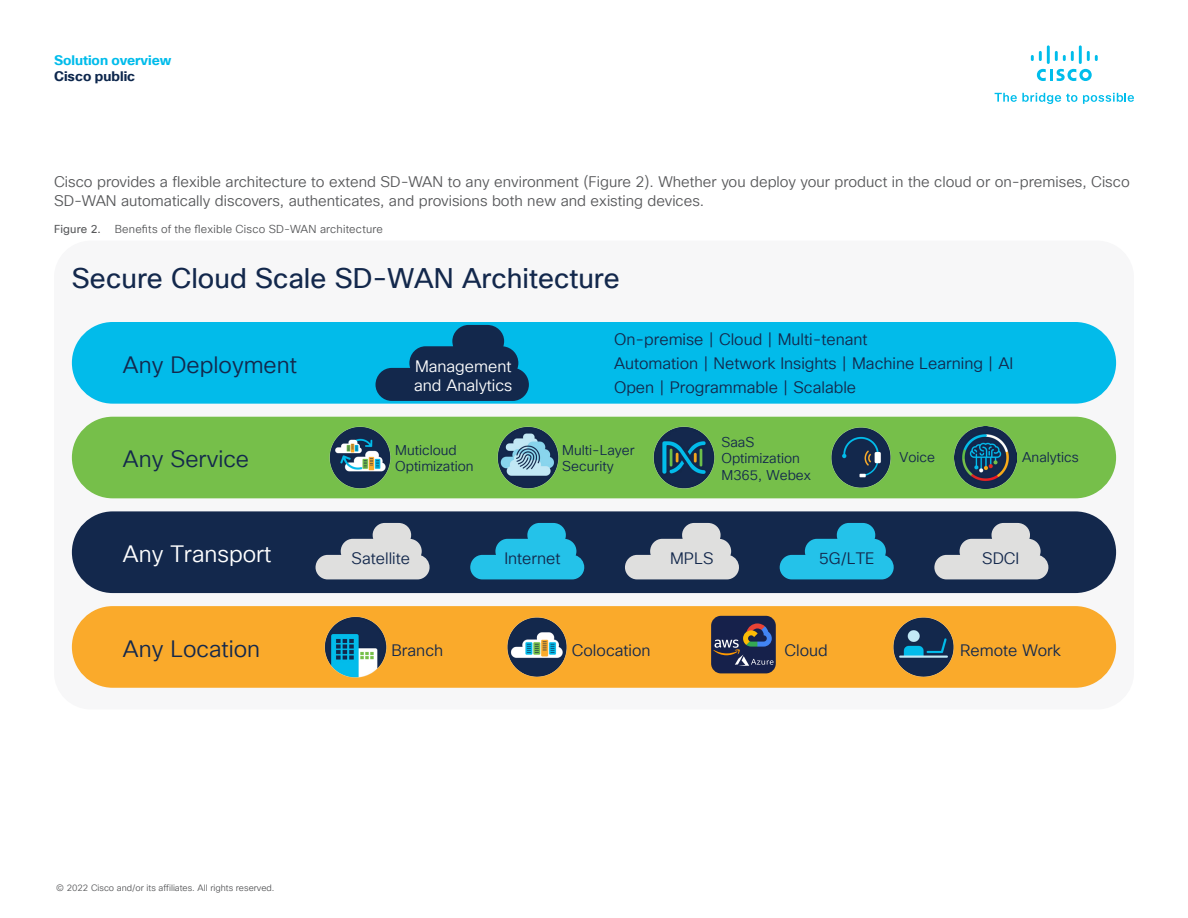
<style>
.page{position:relative;width:1188px;height:918px;background:#fff}
.page>*{position:absolute;margin:0;border:0;box-sizing:border-box;transform-origin:0 0}
.t1{font:27.75px "Cisco Sans TT";color:#13284c}
.t2{font:23.1px "Cisco Sans TT Light";color:#13284c}
.t3{font:23.1px "Cisco Sans TT Light";color:#fff}
.t4{font:16.2px/24px "Cisco Sans TT Light";color:#13284c}
.t5{font:16.2px/19.4px "Cisco Sans TT Light";color:#fff}
.Body{font:15px/19.5px "Cisco Sans TT Light";color:#57585a}
.t6{font:13.8px/16.6px "Cisco Sans TT Light";color:#13284c}
.t7{font:700 13.5px "Cisco Sans TT";color:#00bceb}
.t8{font:700 13.5px "Cisco Sans TT";color:#0d274d}
.FigureCaption{font:11.25px "Cisco Sans TT Light";letter-spacing:.015em;color:#57585a}
.Footer_white{font:9px "Cisco Sans TT Light";color:#57585a}
.s1{font-family:"Cisco Sans TT"}
</style>
<div class="page">
<svg style="left:995px;top:93px;width:82px;height:11px"></svg>
<svg style="left:1083px;top:93px;width:51px;height:11px"></svg>
<svg style="left:1037px;top:69px;width:55px;height:12px"></svg>
<svg style="left:1031px;top:51px;width:11px;height:10px"></svg>
<hr style="left:1047px;top:45px;width:3px;height:19px;background:#00bdeb">
<svg style="left:1055px;top:51px;width:19px;height:10px"></svg>
<hr style="left:1079px;top:45px;width:3px;height:19px;background:#00bdeb">
<svg style="left:1087px;top:51px;width:11px;height:10px"></svg>
<div style="left:54px;top:241px;width:1080px;height:468px;background:#f7f7f8;border-radius:37px"></div>
<div style="left:72px;top:606px;width:1044px;height:82px;background:#faaa2b;border-radius:41px"></div>
<div style="left:72px;top:511px;width:1044px;height:82px;background:#13284c;border-radius:41px"></div>
<div style="left:72px;top:417px;width:1044px;height:81px;background:#76bf4a;border-radius:41px"></div>
<div style="left:72px;top:322px;width:1044px;height:82px;background:#02bbea;border-radius:41px"></div>
<svg style="left:376px;top:325px;width:153px;height:76px"></svg>
<svg style="left:316px;top:523px;width:114px;height:56px"></svg>
<img style="left:325px;top:616px;width:62px;height:62px">
<img style="left:507px;top:617px;width:60px;height:60px">
<img style="left:893px;top:617px;width:61px;height:60px">
<img style="left:329px;top:427px;width:62px;height:61px">
<img style="left:497px;top:427px;width:62px;height:61px">
<img style="left:831px;top:427px;width:60px;height:61px">
<img style="left:954px;top:427px;width:62px;height:61px">
<svg style="left:470px;top:523px;width:114px;height:56px"></svg>
<svg style="left:625px;top:523px;width:114px;height:56px"></svg>
<svg style="left:780px;top:523px;width:114px;height:56px"></svg>
<svg style="left:934px;top:523px;width:114px;height:56px"></svg>
<img style="left:653px;top:427px;width:62px;height:61px">
<div style="left:711px;top:616px;width:65px;height:57px;background:#16214b;border-radius:10px"></div>
<svg style="left:713px;top:623px;width:61px;height:43px"></svg>
<p class="t7" style="left:54px;top:51px;width:119px">Solution overview</p>
<p class="t8" style="left:54px;top:67px;width:83px">Cisco public</p>
<p class="Body" style="left:54px;top:172px;width:1077px">Cisco provides a flexible architecture to extend SD-WAN to any environment (Figure 2). Whether you deploy your product in the cloud or on-premises, Cisco<br>SD-WAN automatically discovers, authenticates, and provisions both new and existing devices.</p>
<p class="FigureCaption" style="left:54px;top:222px;width:330px"><span class="s1">Figure 2.</span> Benefits of the flexible Cisco SD-WAN architecture</p>
<p class="t1" style="left:72px;top:260px;width:549px">Secure Cloud Scale SD-WAN Architecture</p>
<p class="t2" style="left:123px;top:350px;width:176px">Any Deployment</p>
<p class="t5" style="left:414px;top:357px;width:100px">Management and Analytics</p>
<p class="t4" style="left:614px;top:328px;width:401px">On-premise | Cloud | Multi-tenant<br>Automation | Network Insights | Machine Learning | AI<br>Open | Programmable | Scalable</p>
<p class="t2" style="left:123px;top:444px;width:128px">Any Service</p>
<p class="t3" style="left:123px;top:539px;width:150px">Any Transport</p>
<p class="t2" style="left:123px;top:634px;width:139px">Any Location</p>
<p class="t6" style="left:721px;top:434px;width:91px">SaaS<br>Optimization<br>M365, Webex</p>
<p class="t6" style="left:395px;top:442px;width:80px">Muticloud<br>Optimization</p>
<p class="t6" style="left:562px;top:442px;width:74px">Multi-Layer<br>Security</p>
<p class="t6" style="left:900px;top:449px;width:37px">Voice</p>
<p class="t6" style="left:1022px;top:449px;width:58px">Analytics</p>
<p class="t4" style="left:352px;top:547px;width:60px">Satellite</p>
<p class="t4" style="left:504px;top:547px;width:58px">Internet</p>
<p class="t4" style="left:670px;top:547px;width:45px">MPLS</p>
<p class="t4" style="left:819px;top:547px;width:57px">5G/LTE</p>
<p class="t4" style="left:982px;top:547px;width:39px">SDCI</p>
<p class="t4" style="left:785px;top:639px;width:45px">Cloud</p>
<p class="t4" style="left:392px;top:639px;width:53px">Branch</p>
<p class="t4" style="left:572px;top:639px;width:80px">Colocation</p>
<p class="t4" style="left:960px;top:639px;width:102px">Remote Work</p>
<p class="Footer_white" style="left:56px;top:882px;width:220px">© 2022 Cisco and/or its affiliates. All rights reserved.</p>
</div>
